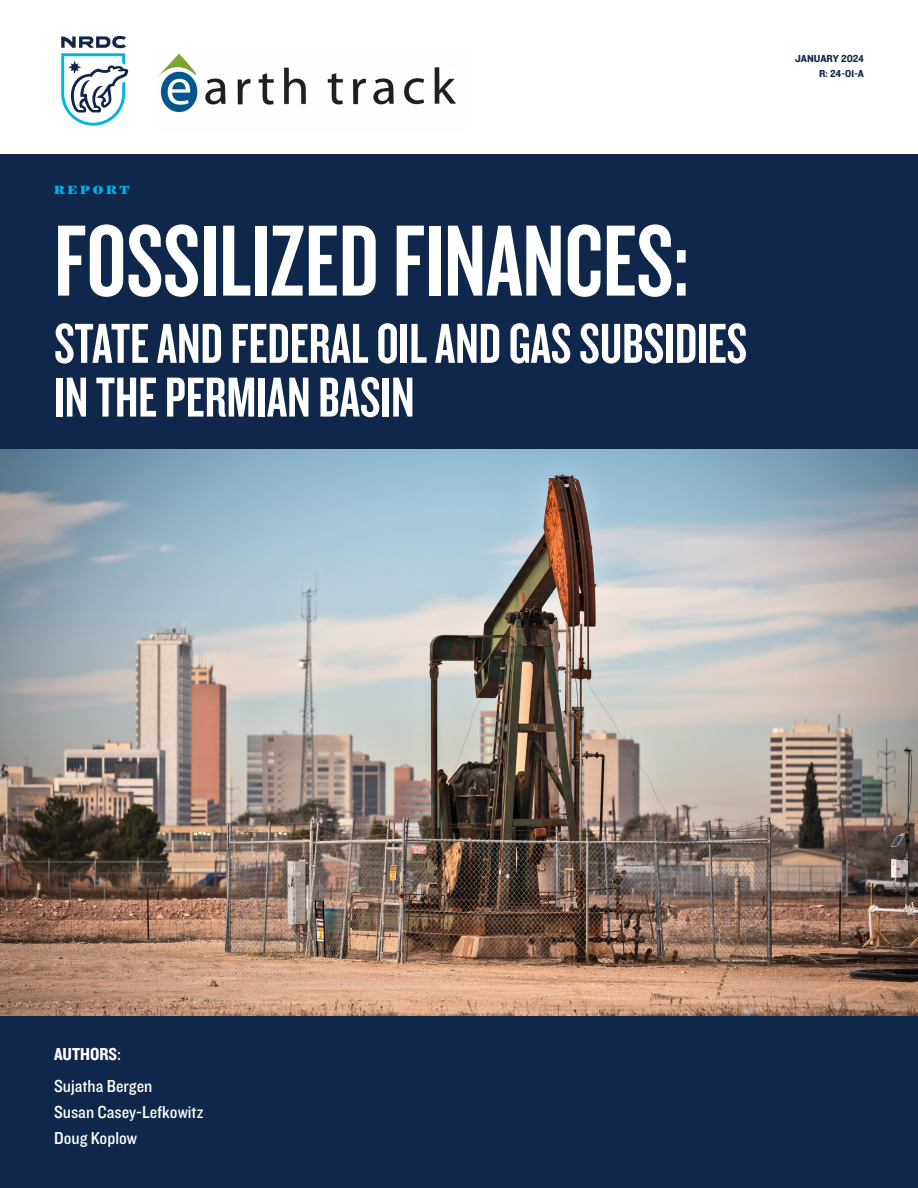
<style>
.page{position:relative;width:918px;height:1188px;background:#fff}
.page>*{position:absolute;margin:0;border:0;box-sizing:border-box;transform-origin:0 0}
.t1{font:105px "Knockout 48 Featherweight";color:#fff}
.t2{font:58.5px/53.7px "Knockout 48 Featherweight";color:#fff}
.t3{font:18px/26.2px "Knockout 30 Junior Welterwt";color:#fff}
.t4{font:18px "Knockout 50 Welterweight";color:#fff}
.t5{font:900 13.5px "Surveyor Text";letter-spacing:.2em;color:#00b2eb}
.t6{font:10.5px/15px "Knockout 51 Middleweight";color:#0e274a;text-align:right}
.s1{font-family:"Knockout 30 Junior Welterwt"}
</style>
<div class="page">
<div style="left:0;top:154px;width:918px;height:1034px;background:#0e274a"></div>
<svg style="left:61px;top:36px;width:67px;height:90px"></svg>
<img style="left:0;top:449px;width:918px;height:567px">
<img style="left:158px;top:53px;width:298px;height:60px">
<p class="t5" style="left:54px;top:181px;width:77px">REPORT</p>
<h1 class="t1" style="left:54px;top:197px;width:636px">FOSSILIZED FINANCES:</h1>
<p class="t2" style="left:54px;top:315px;width:695px">STATE AND FEDERAL OIL AND GAS SUBSIDIES<br>IN THE PERMIAN BASIN</p>
<p class="t6" style="left:795px;top:51px;width:70px">JANUARY 2024<br>R: 24-01-A</p>
<p class="t4" style="left:54px;top:1042px;width:69px">AUTHORS<span class="s1">:</span></p>
<p class="t3" style="left:54px;top:1072px;width:151px">Sujatha Bergen<br>Susan Casey-Lefkowitz<br>Doug Koplow</p>
</div>
